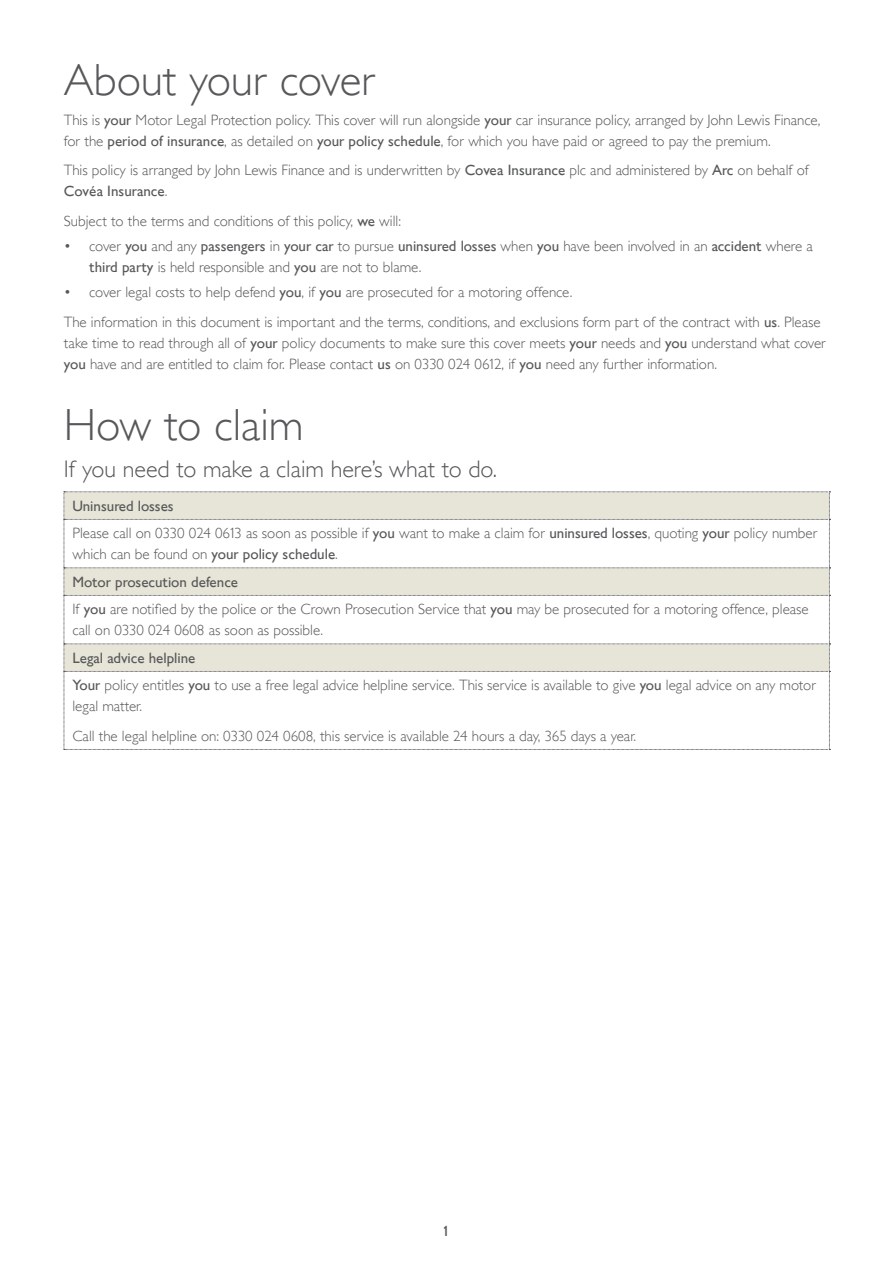
<style>
.page{position:relative;width:893px;height:1263px;background:#fff}
.page>*{position:absolute;margin:0;border:0;box-sizing:border-box;transform-origin:0 0}
.t1{font:300 45px "Gill Sansfor JL";color:#57585a}
.t2{font:300 24px "Gill Sansfor JL";color:#57585a}
.t3{font:300 15px/21px "Gill Sansfor JL";color:#57585a}
.t4{font:15px "Gill Sansfor JL";color:#57585a}
.s1{font-weight:400}
</style>
<div class="page">
<svg style="left:64px;top:492px;width:766px;height:258px"></svg>
<p class="t1" style="left:64px;top:54px;width:313px">About your cover</p>
<p class="t3" style="left:64px;top:109px;width:758px">This is <span class="s1">your</span> Motor Legal Protection policy. This cover will run alongside <span class="s1">your</span> car insurance policy, arranged by John Lewis Finance, for the <span class="s1">period of insurance</span>, as detailed on <span class="s1">your policy schedule</span>, for which you have paid or agreed to pay the premium.</p>
<p class="t3" style="left:64px;top:160px;width:747px">This policy is arranged by John Lewis Finance and is underwritten by <span class="s1">Covea Insurance</span> plc and administered by <span class="s1">Arc</span> on behalf of<br><span class="s1">Covéa Insurance</span>.</p>
<p class="t3" style="left:64px;top:210px;width:339px">Subject to the terms and conditions of this policy, <span class="s1">we</span> will:</p>
<p class="t3" style="left:89px;top:236px;width:725px;text-indent:-26px">• cover <span class="s1">you</span> and any <span class="s1">passengers</span> in <span class="s1">your car</span> to pursue <span class="s1">uninsured losses</span> when <span class="s1">you</span> have been involved in an <span class="s1">accident</span> where a <span class="s1">third party</span> is held responsible and <span class="s1">you</span> are not to blame.</p>
<p class="t3" style="left:64px;top:282px;width:510px">• cover legal costs to help defend <span class="s1">you</span>, if <span class="s1">you</span> are prosecuted for a motoring offence.</p>
<p class="t3" style="left:64px;top:311px;width:764px">The information in this document is important and the terms, conditions, and exclusions form part of the contract with <span class="s1">us</span>. Please take time to read through all of <span class="s1">your</span> policy documents to make sure this cover meets <span class="s1">your</span> needs and <span class="s1">you</span> understand what cover <span class="s1">you</span> have and are entitled to claim for. Please contact <span class="s1">us</span> on 0330 024 0612, if <span class="s1">you</span> need any further information.</p>
<p class="t1" style="left:64px;top:399px;width:241px">How to claim</p>
<p class="t2" style="left:64px;top:455px;width:435px">If you need to make a claim here’s what to do.</p>
<p class="t4" style="left:72px;top:497px;width:103px">Uninsured losses</p>
<p class="t3" style="left:72px;top:523px;width:746px">Please call on 0330 024 0613 as soon as possible if <span class="s1">you</span> want to make a claim for <span class="s1">uninsured losses</span>, quoting <span class="s1">your</span> policy number which can be found on <span class="s1">your policy schedule</span>.</p>
<p class="t4" style="left:72px;top:573px;width:167px">Motor prosecution defence</p>
<p class="t3" style="left:72px;top:599px;width:738px">If <span class="s1">you</span> are notified by the police or the Crown Prosecution Service that <span class="s1">you</span> may be prosecuted for a motoring offence, please call on 0330 024 0608 as soon as possible.</p>
<p class="t4" style="left:72px;top:649px;width:124px">Legal advice helpline</p>
<p class="t3" style="left:72px;top:675px;width:745px"><span class="s1">Your</span> policy entitles <span class="s1">you</span> to use a free legal advice helpline service. This service is available to give <span class="s1">you</span> legal advice on any motor legal matter.</p>
<p class="t3" style="left:72px;top:725px;width:565px">Call the legal helpline on: 0330 024 0608, this service is available 24 hours a day, 365 days a year.</p>
<p class="t4" style="left:443px;top:1223px;width:8px">1</p>
</div>
